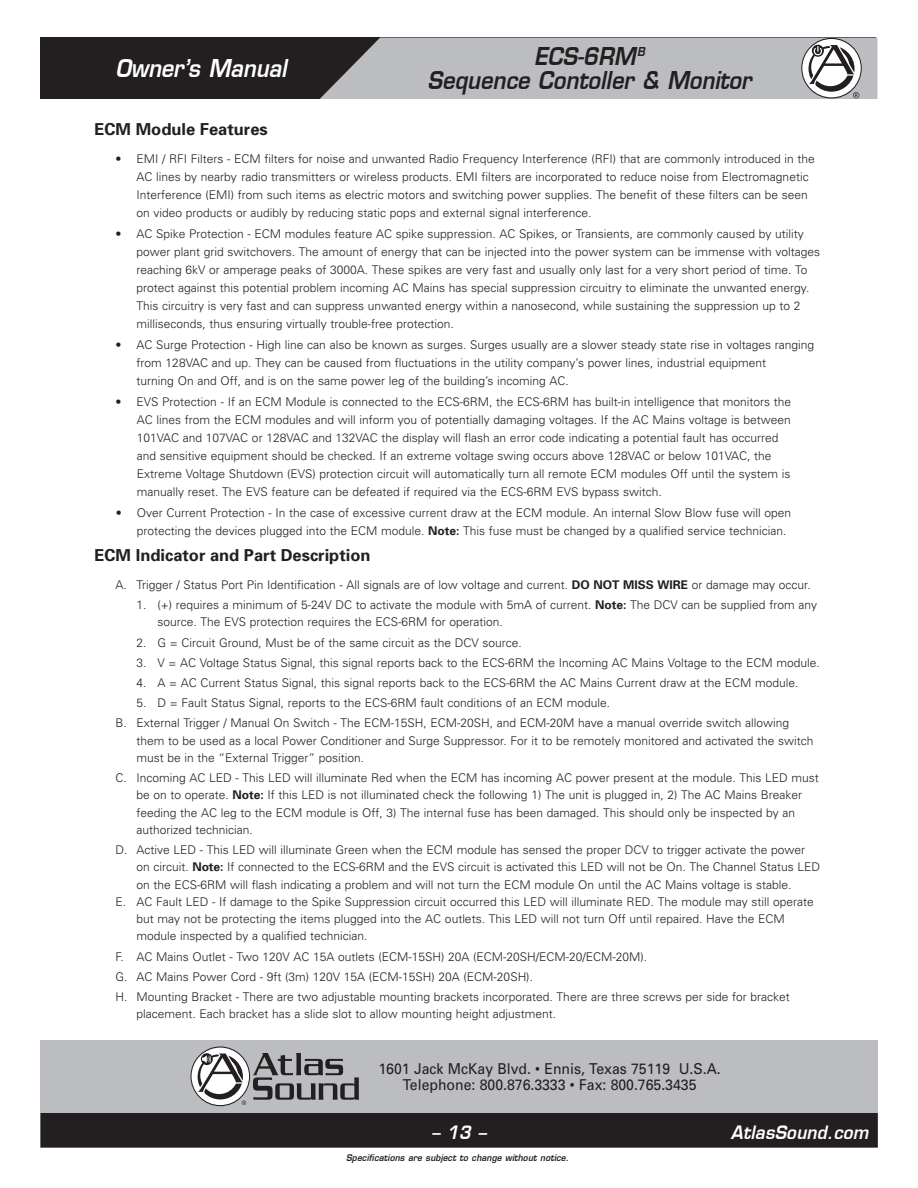
<style>
.page{position:relative;width:918px;height:1188px;background:#fff}
.page>*{position:absolute;margin:0;border:0;box-sizing:border-box;transform-origin:0 0}
.t1{font:italic 600 24px/24px "Eurostile LT";color:#231f20;text-align:center;scale:.9 1}
.t2{font:italic 600 24px "Eurostile LT";color:#fff;scale:.9 1}
.t3{font:italic 600 18px "Eurostile LT";letter-spacing:.015em;color:#fff;scale:.94 1}
.t4{font:700 16.5px "Univers";color:#231f20}
.t5{font:15px/16.5px "Univers";color:#231f20;text-align:center;scale:.94 1}
.t6{font:300 12px/18px "Univers";color:#231f20}
.t7{font:italic 600 9px "Eurostile LT";letter-spacing:.015em;color:#231f20;scale:.94 1}
.s1{font-weight:700}
</style>
<div class="page">
<div style="left:41px;top:1040px;width:837px;height:108px;background:#bcbdc0"></div>
<div style="left:40px;top:1113px;width:838px;height:35px;background:#231f20"></div>
<div style="left:41px;top:38px;width:835px;height:61px;background:#231f20"></div>
<svg style="left:253px;top:1053px;width:106px;height:47px"></svg>
<svg style="left:191px;top:1046px;width:59px;height:60px"></svg>
<div style="left:192px;top:1048px;width:57px;height:57px;background:#fff;border-radius:50%"></div>
<svg style="left:197px;top:1052px;width:49px;height:53px"></svg>
<svg style="left:320px;top:38px;width:558px;height:61px;background:#b2b3b6"></svg>
<h1 class="t2" style="left:115px;top:53px;width:192px">Owner’s Manual</h1>
<h1 class="t1" style="left:428px;top:44px;width:361px">ECS-6RM<sup>B<br></sup>Sequence Contoller &amp; Monitor</h1>
<h3 class="t4" style="left:94px;top:119px;width:175px">ECM Module Features</h3>
<p class="t6" style="left:137px;top:149px;width:680px;text-indent:-21px">• EMI / RFI Filters - ECM filters for noise and unwanted Radio Frequency Interference (RFI) that are commonly introduced in the AC lines by nearby radio transmitters or wireless products. EMI filters are incorporated to reduce noise from Electromagnetic Interference (EMI) from such items as electric motors and switching power supplies. The benefit of these filters can be seen on video products or audibly by reducing static pops and external signal interference.</p>
<p class="t6" style="left:137px;top:224px;width:685px;text-indent:-21px">• AC Spike Protection - ECM modules feature AC spike suppression. AC Spikes, or Transients, are commonly caused by utility power plant grid switchovers. The amount of energy that can be injected into the power system can be immense with voltages reaching 6kV or amperage peaks of 3000A. These spikes are very fast and usually only last for a very short period of time. To protect against this potential problem incoming AC Mains has special suppression circuitry to eliminate the unwanted energy.<br>This circuitry is very fast and can suppress unwanted energy within a nanosecond, while sustaining the suppression up to 2 milliseconds, thus ensuring virtually trouble-free protection.</p>
<p class="t6" style="left:137px;top:335px;width:679px;text-indent:-21px">• AC Surge Protection - High line can also be known as surges. Surges usually are a slower steady state rise in voltages ranging from 128VAC and up. They can be caused from fluctuations in the utility company’s power lines, industrial equipment<br>turning On and Off, and is on the same power leg of the building’s incoming AC.</p>
<p class="t6" style="left:137px;top:392px;width:656px;text-indent:-21px">• EVS Protection - If an ECM Module is connected to the ECS-6RM, the ECS-6RM has built-in intelligence that monitors the AC lines from the ECM modules and will inform you of potentially damaging voltages. If the AC Mains voltage is between 101VAC and 107VAC or 128VAC and 132VAC the display will flash an error code indicating a potential fault has occurred and sensitive equipment should be checked. If an extreme voltage swing occurs above 128VAC or below 101VAC, the Extreme Voltage Shutdown (EVS) protection circuit will automatically turn all remote ECM modules Off until the system is manually reset. The EVS feature can be defeated if required via the ECS-6RM EVS bypass switch.</p>
<p class="t6" style="left:137px;top:503px;width:656px;text-indent:-21px">• Over Current Protection - In the case of excessive current draw at the ECM module. An internal Slow Blow fuse will open protecting the devices plugged into the ECM module. <span class="s1">Note:</span> This fuse must be changed by a qualified service technician.</p>
<h3 class="t4" style="left:94px;top:545px;width:278px">ECM Indicator and Part Description</h3>
<p class="t6" style="left:116px;top:575px;width:697px">A. Trigger / Status Port Pin Identification - All signals are of low voltage and current. <span class="s1">DO NOT MISS WIRE</span> or damage may occur.</p>
<p class="t6" style="left:158px;top:596px;width:661px;line-height:17.2px;text-indent:-21px">1. (+) requires a minimum of 5-24V DC to activate the module with 5mA of current. <span class="s1">Note:</span> The DCV can be supplied from any source. The EVS protection requires the ECS-6RM for operation.</p>
<p class="t6" style="left:136px;top:633px;width:387px">2. G = Circuit Ground, Must be of the same circuit as the DCV source.</p>
<p class="t6" style="left:136px;top:653px;width:685px">3. V = AC Voltage Status Signal, this signal reports back to the ECS-6RM the Incoming AC Mains Voltage to the ECM module.</p>
<p class="t6" style="left:136px;top:673px;width:664px">4. A = AC Current Status Signal, this signal reports back to the ECS-6RM the AC Mains Current draw at the ECM module.</p>
<p class="t6" style="left:116px;top:693px;width:675px;line-height:20.2px;text-indent:21px">5. D = Fault Status Signal, reports to the ECS-6RM fault conditions of an ECM module.<br>B. External Trigger / Manual On Switch - The ECM-15SH, ECM-20SH, and ECM-20M have a manual override switch allowing</p>
<p class="t6" style="left:136px;top:732px;width:679px;line-height:17.2px">them to be used as a local Power Conditioner and Surge Suppressor. For it to be remotely monitored and activated the switch must be in the “External Trigger” position.</p>
<p class="t6" style="left:137px;top:769px;width:684px;line-height:17.2px;text-indent:-21px">C. Incoming AC LED - This LED will illuminate Red when the ECM has incoming AC power present at the module. This LED must be on to operate. <span class="s1">Note:</span> If this LED is not illuminated check the following 1) The unit is plugged in, 2) The AC Mains Breaker feeding the AC leg to the ECM module is Off, 3) The internal fuse has been damaged. This should only be inspected by an authorized technician.</p>
<p class="t6" style="left:116px;top:841px;width:691px">D. Active LED - This LED will illuminate Green when the ECM module has sensed the proper DCV to trigger activate the power</p>
<p class="t6" style="left:137px;top:858px;width:685px">on circuit. <span class="s1">Note:</span> If connected to the ECS-6RM and the EVS circuit is activated this LED will not be On. The Channel Status LED</p>
<p class="t6" style="left:137px;top:875px;width:656px">on the ECS-6RM will flash indicating a problem and will not turn the ECM module On until the AC Mains voltage is stable.</p>
<p class="t6" style="left:116px;top:892px;width:700px">E. AC Fault LED - If damage to the Spike Suppression circuit occurred this LED will illuminate RED. The module may still operate</p>
<p class="t6" style="left:137px;top:910px;width:650px">but may not be protecting the items plugged into the AC outlets. This LED will not turn Off until repaired. Have the ECM</p>
<p class="t6" style="left:137px;top:927px;width:233px">module inspected by a qualified technician.</p>
<p class="t6" style="left:116px;top:946px;width:676px;line-height:20.2px">F. AC Mains Outlet - Two 120V AC 15A outlets (ECM-15SH) 20A (ECM-20SH/ECM-20/ECM-20M).<br>G. AC Mains Power Cord - 9ft (3m) 120V 15A (ECM-15SH) 20A (ECM-20SH).<br>H. Mounting Bracket - There are two adjustable mounting brackets incorporated. There are three screws per side for bracket</p>
<p class="t6" style="left:137px;top:1005px;width:421px">placement. Each bracket has a slide slot to allow mounting height adjustment.</p>
<p class="t5" style="left:379px;top:1060px;width:366px">1601 Jack McKay Blvd. • Ennis, Texas 75119 U.S.A.<br>Telephone: 800.876.3333 • Fax: 800.765.3435</p>
<h2 class="t3" style="left:431px;top:1121px;width:60px">– 13 –</h2>
<h2 class="t3" style="left:731px;top:1121px;width:148px">AtlasSound.com</h2>
<p class="t7" style="left:346px;top:1152px;width:239px">Specifications are subject to change without notice.</p>
</div>
